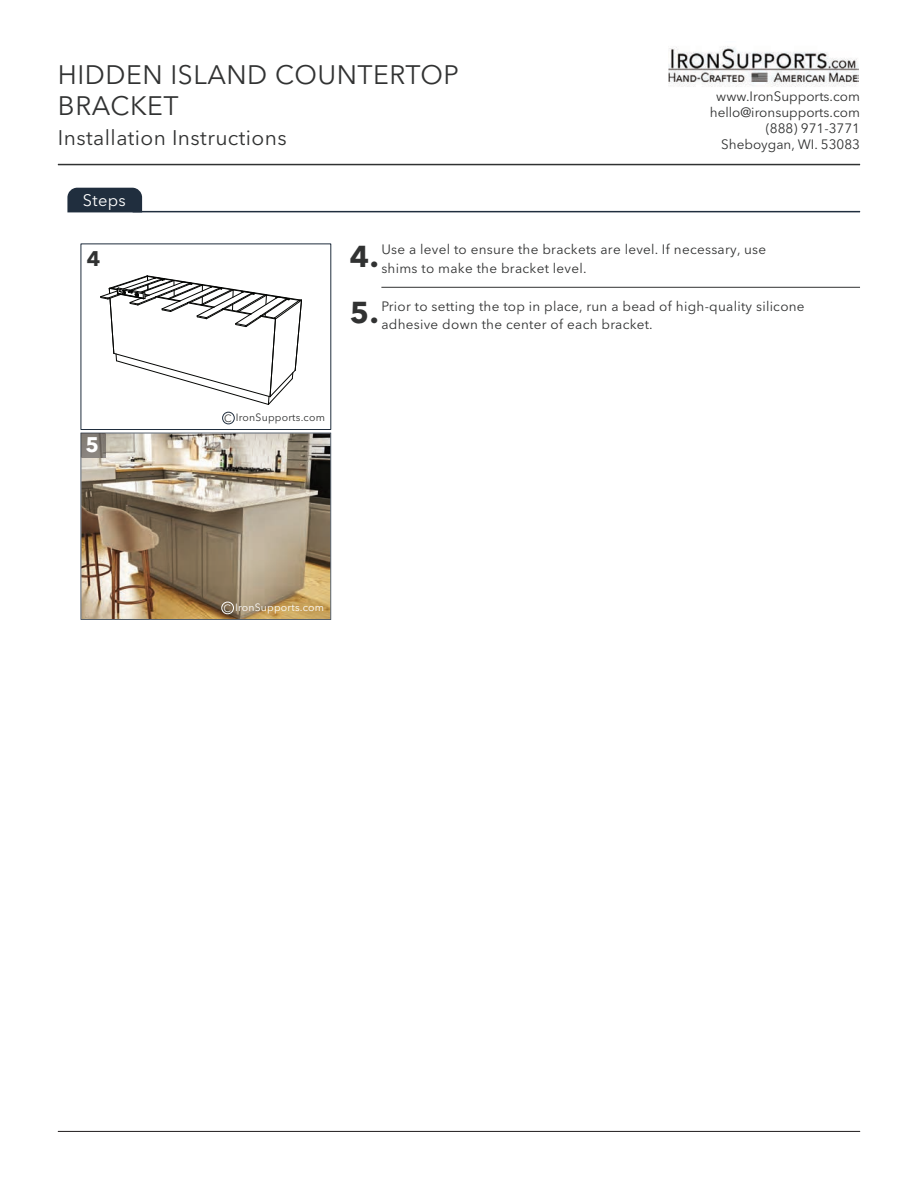
<style>
.page{position:relative;width:918px;height:1188px;background:#fff}
.page>*{position:absolute;margin:0;border:0;box-sizing:border-box;transform-origin:0 0}
.t1{font:700 30px/56.8px "Avenir Next LT Pro";color:#313232}
.t2{font:26.55px/31.8px "Avenir Next LT Pro";letter-spacing:.02em;color:#313232}
.t3{font:21px "Avenir Next LT Pro";letter-spacing:.02em;color:#313232}
.t4{font:700 21px "Avenir Next LT Pro";color:#313232}
.t5{font:700 21px "Avenir Next LT Pro";color:#fff}
.t6{font:16.5px "Avenir Next LT Pro";color:#fff}
.t7{font:13.5px/18.9px "Avenir Next LT Pro";letter-spacing:.02em;color:#313232}
.t8{font:13.5px/16.2px "Avenir Next LT Pro";color:#313232;text-align:right}
.t9{font:10.5px "Avenir Next LT Pro";letter-spacing:.02em;color:#313232}
.t10{font:10.5px "Avenir Next LT Pro";letter-spacing:.02em;color:#fff}
</style>
<div class="page">
<img style="left:668px;top:46px;width:190px;height:41px">
<hr style="left:58px;top:1131px;width:802px;height:1px;background:#231f20">
<hr style="left:58px;top:164px;width:802px;height:1px;background:#313232">
<div style="left:67px;top:188px;width:75px;height:24px;background:#202e3e"></div>
<hr style="left:133px;top:211px;width:727px;height:1px;background:#202e3e">
<hr style="left:381px;top:287px;width:479px;height:1px;background:#313232">
<img style="left:81px;top:433px;width:250px;height:187px">
<svg style="left:100px;top:276px;width:202px;height:129px"></svg>
<svg style="left:81px;top:433px;width:24px;height:24px"></svg>
<div style="left:222px;top:412px;width:12px;height:12px;border:1px solid #202e3e;border-radius:50%"></div>
<div style="left:222px;top:602px;width:12px;height:12px;border:1px solid #fff;border-radius:50%"></div>
<h2 class="t2" style="left:58px;top:58px;width:403px">HIDDEN ISLAND COUNTERTOP<br>BRACKET</h2>
<h3 class="t3" style="left:58px;top:125px;width:230px">Installation Instructions</h3>
<p class="t6" style="left:83px;top:191px;width:44px">Steps</p>
<p class="t8" style="left:710px;top:88px;width:152px">www.IronSupports.com hello@ironsupports.com (888) 971-3771<br>Sheboygan, WI. 53083</p>
<h3 class="t4" style="left:87px;top:245px;width:15px">4</h3>
<h3 class="t5" style="left:86px;top:432px;width:15px">5</h3>
<p class="t7" style="left:381px;top:240px;width:386px">Use a level to ensure the brackets are level. If necessary, use shims to make the bracket level.</p>
<p class="t7" style="left:381px;top:296px;width:425px">Prior to setting the top in place, run a bead of high-quality silicone adhesive down the center of each bracket.</p>
<h1 class="t1" style="left:350px;top:227px;width:31px">4.<br>5.</h1>
<p class="t9" style="left:224px;top:411px;width:102px">C IronSupports.com</p>
<p class="t10" style="left:223px;top:601px;width:102px">C IronSupports.com</p>
</div>
